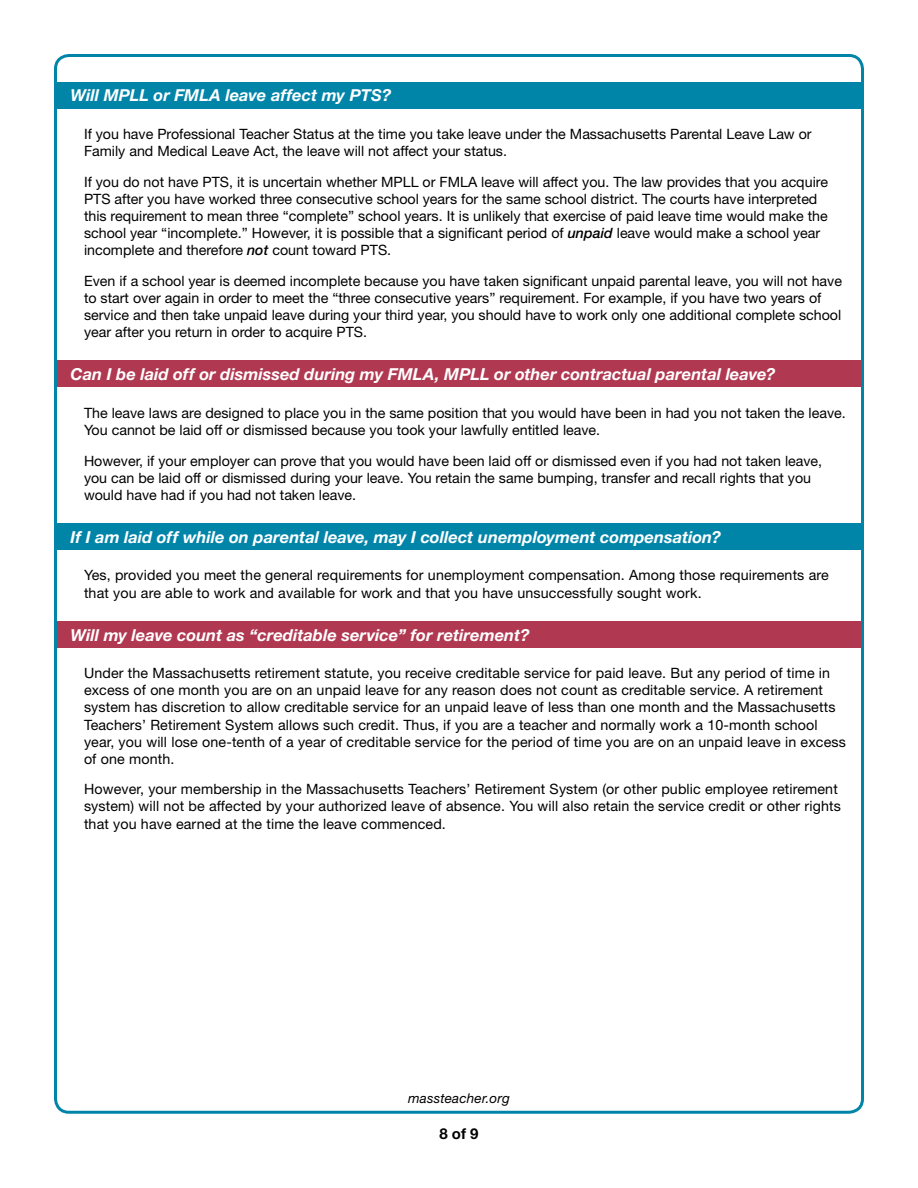
<style>
.page{position:relative;width:918px;height:1188px;background:#fff}
.page>*{position:absolute;margin:0;border:0;box-sizing:border-box;transform-origin:0 0}
.t1{font:italic 700 16.5px "Helvetica Neue";color:#fff}
.t2{font:700 15px "Helvetica Neue";color:#000}
.Body_Text_INDENT{font:14.25px/17.1px "Helvetica Neue";color:#000}
.t3{font:italic 13.5px "Helvetica Neue";letter-spacing:.015em;color:#000}
.s1{font-weight:500;font-style:italic}
</style>
<div class="page">
<div style="left:57px;top:82px;width:805px;height:27px;background:#0085a9"></div>
<div style="left:57px;top:360px;width:805px;height:27px;background:#b13851"></div>
<div style="left:57px;top:523px;width:805px;height:27px;background:#0085a9"></div>
<div style="left:57px;top:621px;width:805px;height:27px;background:#b13851"></div>
<p class="t1" style="left:70px;top:85px;width:322px">Will MPLL or FMLA leave affect my PTS?</p>
<p class="Body_Text_INDENT" style="left:84px;top:125px;width:729px">If you have Professional Teacher Status at the time you take leave under the Massachusetts Parental Leave Law or<br>Family and Medical Leave Act, the leave will not affect your status.</p>
<p class="Body_Text_INDENT" style="left:84px;top:173px;width:746px">If you do not have PTS, it is uncertain whether MPLL or FMLA leave will affect you. The law provides that you acquire PTS after you have worked three consecutive school years for the same school district. The courts have interpreted this requirement to mean three “complete” school years. It is unlikely that exercise of paid leave time would make the school year “incomplete.” However, it is possible that a significant period of <span class="s1">unpaid</span> leave would make a school year incomplete and therefore <span class="s1">not</span> count toward PTS.</p>
<p class="Body_Text_INDENT" style="left:84px;top:272px;width:760px">Even if a school year is deemed incomplete because you have taken significant unpaid parental leave, you will not have to start over again in order to meet the “three consecutive years” requirement. For example, if you have two years of service and then take unpaid leave during your third year, you should have to work only one additional complete school year after you return in order to acquire PTS.</p>
<p class="t1" style="left:70px;top:364px;width:706px">Can I be laid off or dismissed during my FMLA, MPLL or other contractual parental leave?</p>
<p class="Body_Text_INDENT" style="left:84px;top:404px;width:763px">The leave laws are designed to place you in the same position that you would have been in had you not taken the leave.<br>You cannot be laid off or dismissed because you took your lawfully entitled leave.</p>
<p class="Body_Text_INDENT" style="left:84px;top:452px;width:740px">However, if your employer can prove that you would have been laid off or dismissed even if you had not taken leave, you can be laid off or dismissed during your leave. You retain the same bumping, transfer and recall rights that you would have had if you had not taken leave.</p>
<p class="t1" style="left:70px;top:527px;width:652px">If I am laid off while on parental leave, may I collect unemployment compensation?</p>
<p class="Body_Text_INDENT" style="left:84px;top:567px;width:746px">Yes, provided you meet the general requirements for unemployment compensation. Among those requirements are that you are able to work and available for work and that you have unsuccessfully sought work.</p>
<p class="t1" style="left:70px;top:625px;width:461px">Will my leave count as “creditable service” for retirement?</p>
<p class="Body_Text_INDENT" style="left:84px;top:664px;width:763px">Under the Massachusetts retirement statute, you receive creditable service for paid leave. But any period of time in excess of one month you are on an unpaid leave for any reason does not count as creditable service. A retirement system has discretion to allow creditable service for an unpaid leave of less than one month and the Massachusetts Teachers’ Retirement System allows such credit. Thus, if you are a teacher and normally work a 10-month school year, you will lose one-tenth of a year of creditable service for the period of time you are on an unpaid leave in excess of one month.</p>
<p class="Body_Text_INDENT" style="left:84px;top:781px;width:758px">However, your membership in the Massachusetts Teachers’ Retirement System (or other public employee retirement system) will not be affected by your authorized leave of absence. You will also retain the service credit or other rights that you have earned at the time the leave commenced.</p>
<p class="t3" style="left:408px;top:1091px;width:103px">massteacher.org</p>
<p class="t2" style="left:439px;top:1124px;width:41px">8 of 9</p>
</div>
